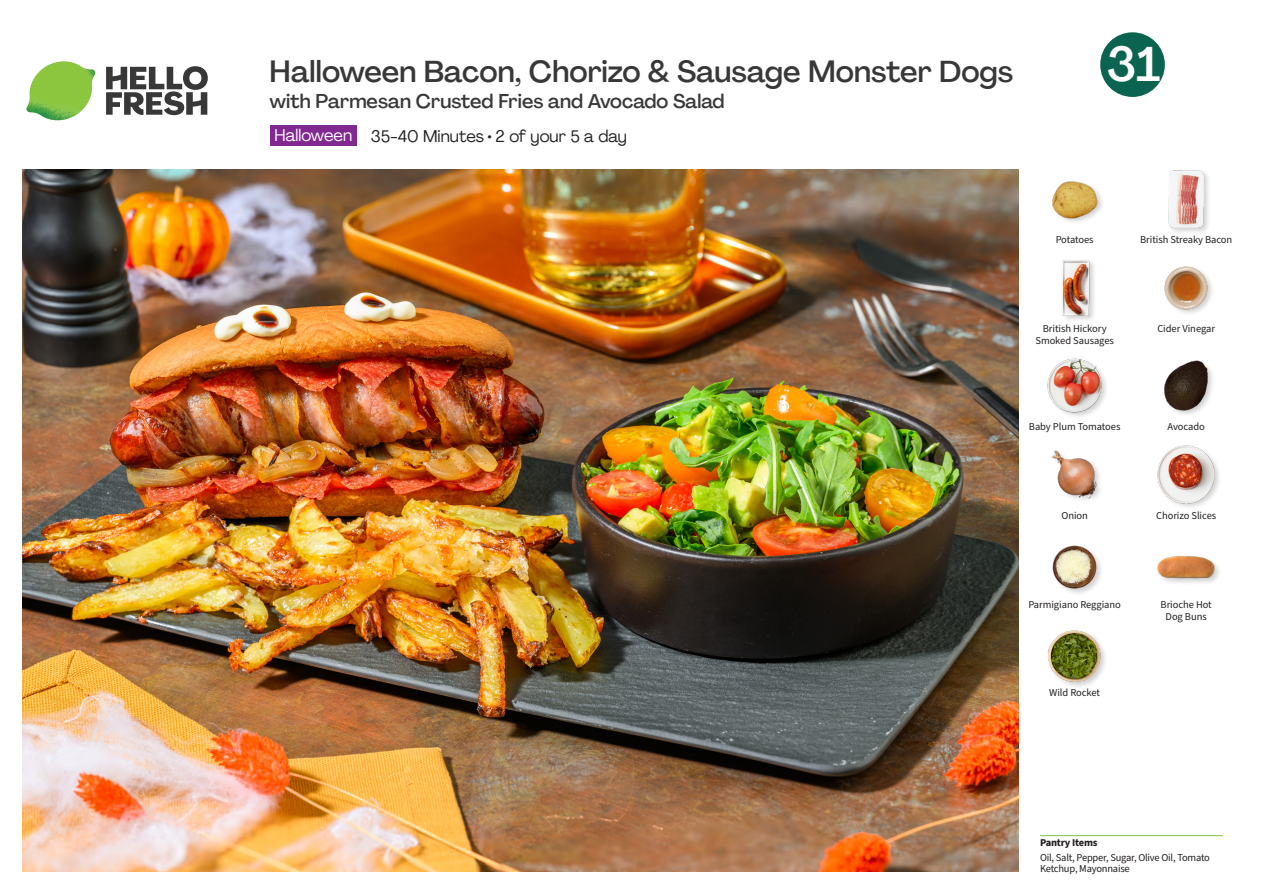
<style>
.page{position:relative;width:1263px;height:893px;background:#fff}
.page>*{position:absolute;margin:0;border:0;box-sizing:border-box;transform-origin:0 0}
._24_Recipe_Nr_Bag{font:500 48px "Agrandir";color:#fff}
._15_Titel_UK{font:500 30px "Agrandir";color:#383839}
._15_Titel_UK-2{font:500 19.5px "Agrandir";color:#383839}
._02_Box_Type{font:16.5px "Agrandir";color:#231f20}
._02_Box_Type-2{font:16.5px "Agrandir";color:#fff}
._18_FRONT_ingredients_UK{font:10.5px/12px "Source Sans Pro";letter-spacing:-.005em;color:#231f20;text-align:center}
._14_Allergene_Text_7pt{font:10.5px/10.5px "Source Sans Pro";letter-spacing:-.02em;color:#231f20}
._14_Allergene_Text_7pt-2{font:700 10.5px "Source Sans Pro";letter-spacing:-.02em;color:#231f20}
</style>
<div class="page">
<svg style="left:106px;top:66px;width:102px;height:49px"></svg>
<img style="left:26px;top:61px;width:69px;height:59px">
<img style="left:22px;top:170px;width:997px;height:702px">
<hr style="left:1040px;top:835px;width:183px;height:1px;background:#81c340">
<div style="left:270px;top:126px;width:86px;height:20px;background:#812990"></div>
<img style="left:1052px;top:545px;width:49px;height:48px">
<div style="left:1047px;top:629px;width:61px;height:60px;background:#231f20;opacity:.2"></div>
<img style="left:1047px;top:629px;width:56px;height:56px">
<div style="left:1157px;top:555px;width:65px;height:31px;background:#231f20;opacity:.2"></div>
<img style="left:1157px;top:555px;width:58px;height:31px">
<div style="left:1047px;top:358px;width:61px;height:61px;background:#231f20;opacity:.2"></div>
<img style="left:1047px;top:358px;width:56px;height:56px">
<img style="left:1051px;top:450px;width:49px;height:50px">
<div style="left:1157px;top:445px;width:65px;height:65px;background:#231f20;opacity:.2"></div>
<img style="left:1157px;top:446px;width:58px;height:57px">
<img style="left:1164px;top:360px;width:49px;height:54px">
<img style="left:1052px;top:181px;width:50px;height:41px">
<div style="left:1061px;top:259px;width:35px;height:64px;background:#231f20;opacity:.2"></div>
<img style="left:1061px;top:259px;width:35px;height:57px">
<img style="left:1164px;top:266px;width:48px;height:47px">
<div style="left:1167px;top:169px;width:44px;height:66px;background:#231f20;opacity:.2"></div>
<img style="left:1167px;top:170px;width:44px;height:58px">
<svg style="left:1100px;top:32px;width:65px;height:65px"></svg>
<p class="_15_Titel_UK" style="left:270px;top:53px;width:745px">Halloween Bacon, Chorizo &amp; Sausage Monster Dogs</p>
<p class="_15_Titel_UK-2" style="left:270px;top:89px;width:456px">with Parmesan Crusted Fries and Avocado Salad</p>
<p class="_02_Box_Type-2" style="left:275px;top:125px;width:79px">Halloween</p>
<p class="_02_Box_Type" style="left:371px;top:126px;width:257px">35-40 Minutes • 2 of your 5 a day</p>
<p class="_24_Recipe_Nr_Bag" style="left:1107px;top:35px;width:55px">31</p>
<p class="_18_FRONT_ingredients_UK" style="left:1056px;top:234px;width:40px">Potatoes</p>
<p class="_18_FRONT_ingredients_UK" style="left:1140px;top:234px;width:94px">British Streaky Bacon</p>
<p class="_18_FRONT_ingredients_UK" style="left:1043px;top:323px;width:65px">British Hickory</p>
<p class="_18_FRONT_ingredients_UK" style="left:1157px;top:323px;width:59px">Cider Vinegar</p>
<p class="_18_FRONT_ingredients_UK" style="left:1035px;top:335px;width:80px">Smoked Sausages</p>
<p class="_18_FRONT_ingredients_UK" style="left:1029px;top:421px;width:93px">Baby Plum Tomatoes</p>
<p class="_18_FRONT_ingredients_UK" style="left:1167px;top:421px;width:39px">Avocado</p>
<p class="_18_FRONT_ingredients_UK" style="left:1061px;top:510px;width:28px">Onion</p>
<p class="_18_FRONT_ingredients_UK" style="left:1156px;top:510px;width:62px">Chorizo Slices</p>
<p class="_18_FRONT_ingredients_UK" style="left:1028px;top:598px;width:94px">Parmigiano Reggiano</p>
<p class="_18_FRONT_ingredients_UK" style="left:1049px;top:687px;width:52px">Wild Rocket</p>
<p class="_18_FRONT_ingredients_UK" style="left:1160px;top:598px;width:53px">Brioche Hot<br>Dog Buns</p>
<p class="_14_Allergene_Text_7pt-2" style="left:1040px;top:836px;width:59px">Pantry Items</p>
<p class="_14_Allergene_Text_7pt" style="left:1040px;top:853px;width:171px">Oil, Salt, Pepper, Sugar, Olive Oil, Tomato<br>Ketchup, Mayonnaise</p>
</div>
